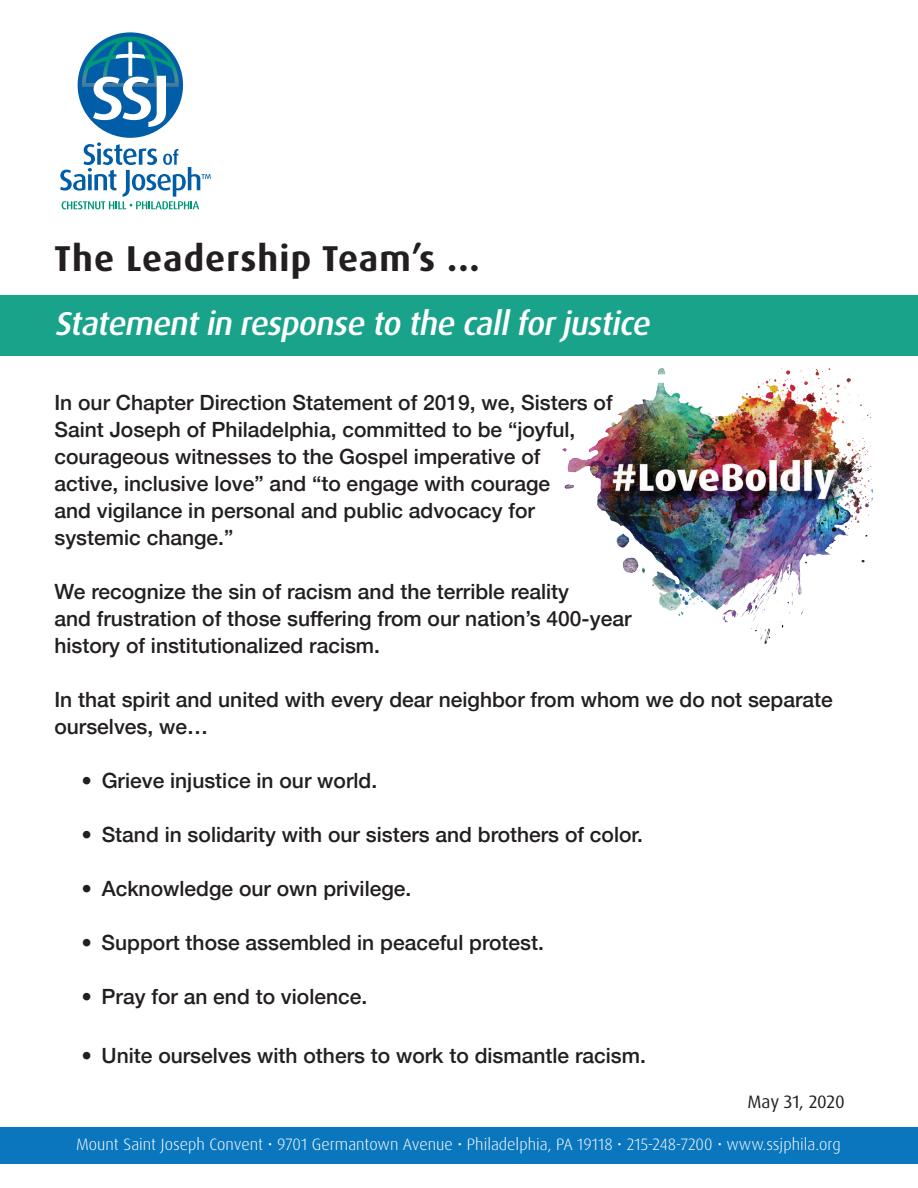
<style>
.page{position:relative;width:918px;height:1188px;background:#fff}
.page>*{position:absolute;margin:0;border:0;box-sizing:border-box;transform-origin:0 0}
.t1{font:700 36px "Dax OT";letter-spacing:.03em;color:#231f20}
.t2{font:italic 500 33px "Dax OT";color:#fff}
.t3{font:500 21px/27px "Helvetica Neue";color:#231f20}
.t4{font:18px "Dax OT";letter-spacing:-.01em;color:#231f20}
.t5{font:300 16.5px "Dax OT";color:#fff}
</style>
<div class="page">
<div style="left:78px;top:32px;width:105px;height:106px;background:#015da7;border-radius:50%"></div>
<svg style="left:82px;top:37px;width:97px;height:90px"></svg>
<svg style="left:60px;top:142px;width:151px;height:67px"></svg>
<div style="left:0;top:295px;width:918px;height:61px;background:#19a38a"></div>
<div style="left:0;top:1128px;width:918px;height:36px;background:#0976bd"></div>
<img style="left:562px;top:367px;width:311px;height:277px">
<h1 class="t1" style="left:54px;top:236px;width:427px">The Leadership Team’s ...</h1>
<h2 class="t2" style="left:54px;top:302px;width:604px">Statementin response to the callforjustice</h2>
<p class="t3" style="left:54px;top:387px;width:560px">In our Chapter Direction Statement of 2019, we, Sisters of Saint Joseph of Philadelphia, committed to be “joyful, courageous witnesses to the Gospel imperative of<br>active, inclusive love” and “to engage with courage<br>and vigilance in personal and public advocacy for systemic change.”</p>
<p class="t3" style="left:54px;top:576px;width:578px">We recognize the sin of racism and the terrible reality<br>and frustration of those suffering from our nation’s 400-year history of institutionalized racism.</p>
<p class="t3" style="left:54px;top:685px;width:780px">In that spirit and united with every dear neighbor from whom we do not separate ourselves, we…</p>
<p class="t3" style="left:81px;top:766px;width:297px">• Grieve injustice in our world.</p>
<p class="t3" style="left:81px;top:820px;width:563px">• Stand in solidarity with our sisters and brothers of color.</p>
<p class="t3" style="left:81px;top:874px;width:331px">• Acknowledge our own privilege.</p>
<p class="t3" style="left:81px;top:928px;width:464px">• Support those assembled in peaceful protest.</p>
<p class="t3" style="left:81px;top:982px;width:287px">• Pray for an end to violence.</p>
<p class="t3" style="left:81px;top:1040px;width:566px">• Unite ourselves with others to work to dismantle racism.</p>
<p class="t4" style="left:747px;top:1090px;width:99px">May 31, 2020</p>
<p class="t5" style="left:76px;top:1134px;width:766px">Mount Saint Joseph Convent • 9701 Germantown Avenue • Philadelphia, PA 19118 • 215-248-7200 • www.ssjphila.org</p>
</div>
